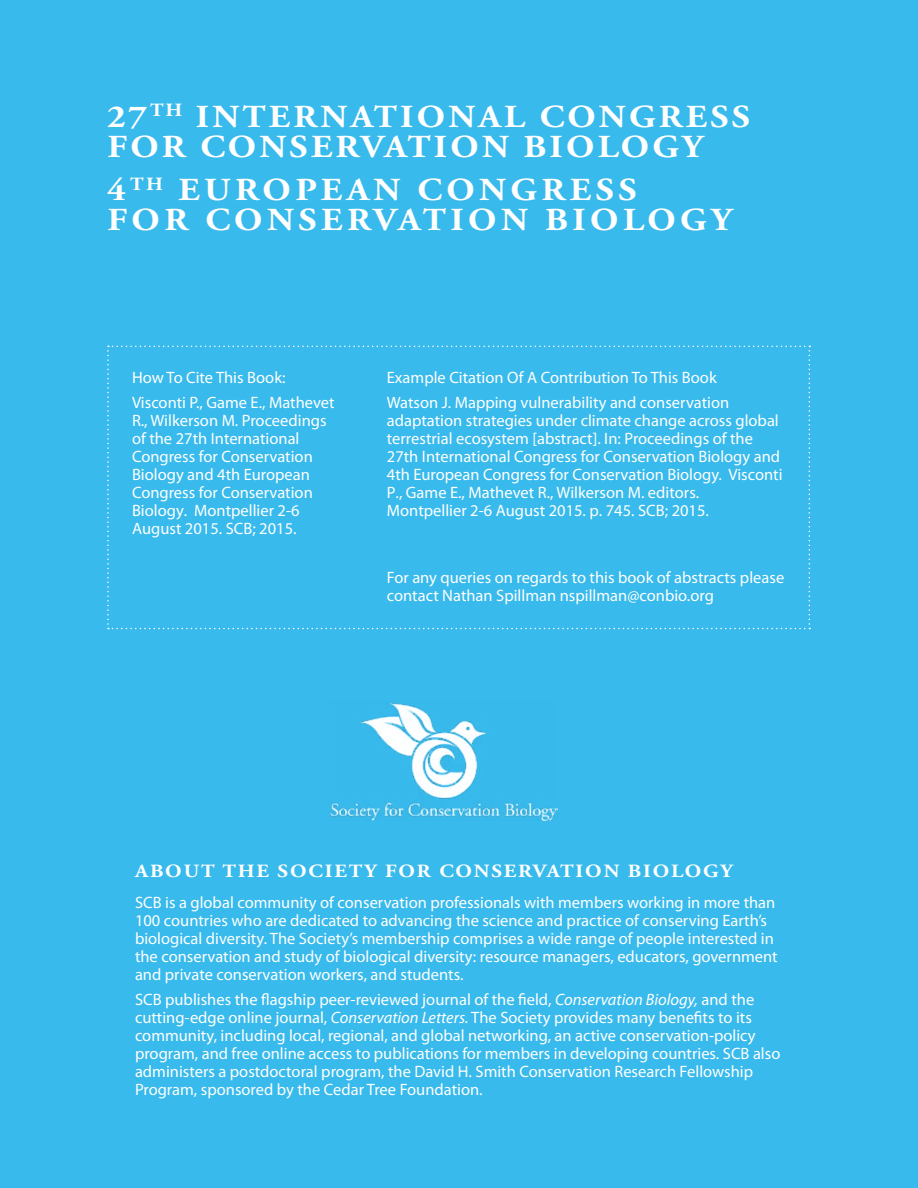
<style>
.page{position:relative;width:918px;height:1188px;background:#38baec}
.page>*{position:absolute;margin:0;border:0;box-sizing:border-box;transform-origin:0 0}
.t1{font:700 32.1px/30px "Adobe Garamond Pro";letter-spacing:.09em;color:#fff;scale:1.12 1}
.t2{font:700 32.1px/30px "Adobe Garamond Pro";letter-spacing:.125em;color:#fff;scale:1.12 1}
.t3{font:700 18.75px "Adobe Garamond Pro";letter-spacing:.09em;color:#fff;scale:1.12 1}
.t4{font:16.5px/18px "Myriad Pro";color:#fff}
.s1{font-style:italic}
</style>
<div class="page">
<svg style="left:107px;top:346px;width:703px;height:283px"></svg>
<img style="left:330px;top:703px;width:228px;height:117px">
<h1 class="t1" style="left:107px;top:102px;width:575px">27<sup>TH</sup> INTERNATIONAL CONGRESS<br>FOR CONSERVATION BIOLOGY</h1>
<h1 class="t2" style="left:107px;top:176px;width:559px">4<sup>TH</sup> EUROPEAN CONGRESS<br>FOR CONSERVATION BIOLOGY</h1>
<p class="t4" style="left:132px;top:365px;width:204px;line-height:24.8px">How To Cite This Book:<br>Visconti P., Game E., Mathevet</p>
<p class="t4" style="left:132px;top:411px;width:196px">R., Wilkerson M. Proceedings of the 27th International<br>Congress for Conservation<br>Biology and 4th European<br>Congress for Conservation<br>Biology. Montpellier 2-6<br>August 2015. SCB; 2015.</p>
<p class="t4" style="left:387px;top:365px;width:344px;line-height:24.8px">Example Citation Of A Contribution To This Book<br>Watson J. Mapping vulnerability and conservation</p>
<p class="t4" style="left:387px;top:411px;width:397px">adaptation strategies under climate change across global terrestrial ecosystem [abstract]. In: Proceedings of the 27th International Congress for Conservation Biology and 4th European Congress for Conservation Biology. Visconti P., Game E., Mathevet R., Wilkerson M. editors.<br>Montpellier 2-6 August 2015. p. 745. SCB; 2015.</p>
<p class="t4" style="left:387px;top:569px;width:399px">For any queries on regards to this book of abstracts please contact Nathan Spillman nspillman@conbio.org</p>
<p class="t3" style="left:135px;top:860px;width:535px">ABOUT THE SOCIETY FOR CONSERVATION BIOLOGY</p>
<p class="t4" style="left:135px;top:893px;width:644px">SCB is a global community of conservation professionals with members working in more than 100 countries who are dedicated to advancing the science and practice of conserving Earth’s biological diversity. The Society’s membership comprises a wide range of people interested in the conservation and study of biological diversity: resource managers, educators, government and private conservation workers, and students.</p>
<p class="t4" style="left:135px;top:990px;width:647px">SCB publishes the flagship peer-reviewed journal of the field, <span class="s1">Conservation Biology,</span> and the cutting-edge online journal, <span class="s1">Conservation Letters.</span> The Society provides many benefits to its community, including local, regional, and global networking, an active conservation-policy program, and free online access to publications for members in developing countries. SCB also administers a postdoctoral program, the David H. Smith Conservation Research Fellowship Program, sponsored by the Cedar Tree Foundation.</p>
</div>
